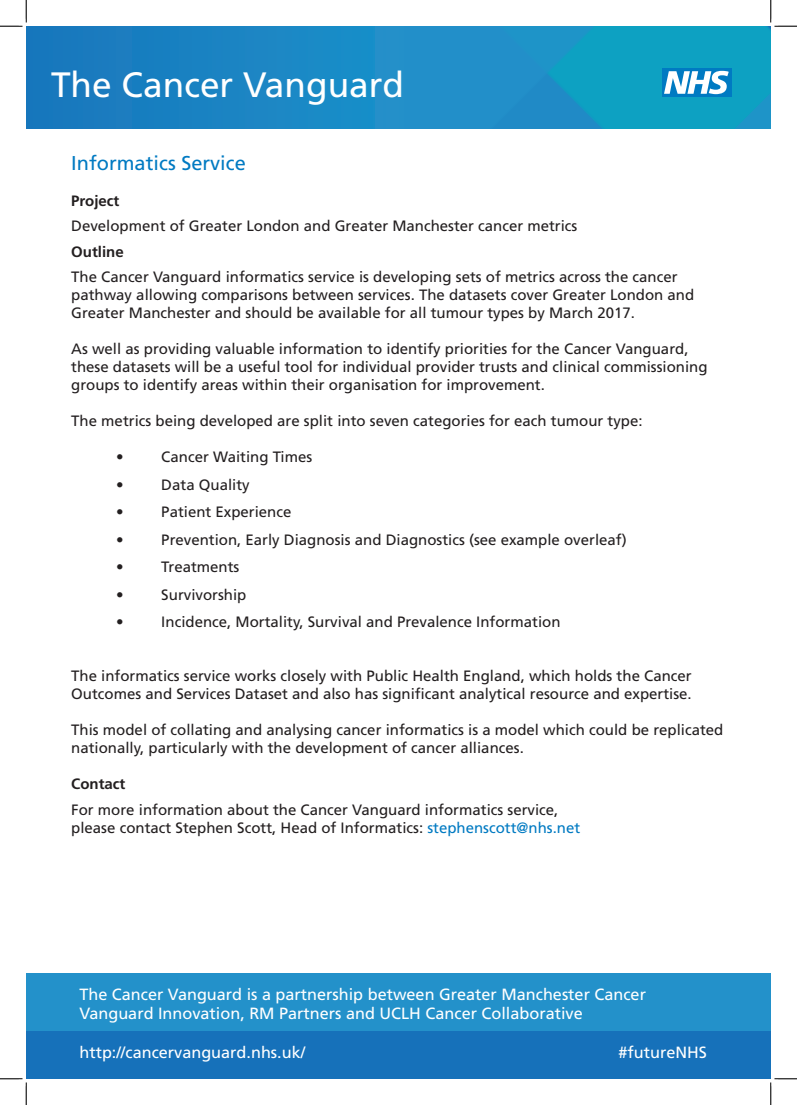
<style>
.page{position:relative;width:797px;height:1105px;background:#fff}
.page>*{position:absolute;margin:0;border:0;box-sizing:border-box;transform-origin:0 0}
.t1{font:35.25px "Frutiger LT Std";color:#fff}
.t2{font:20px "Frutiger LT Std";color:#007ac2}
.t3{font:16.25px/19.5px "Frutiger LT Std";color:#fff}
.t4{font:15px/18px "Frutiger LT Std";color:#231f20}
.t5{font:700 15px "Frutiger LT Std";color:#231f20}
.s1{color:#007ac2}
</style>
<div class="page">
<div style="left:26px;top:1027px;width:744px;height:52px;background:#1671ba"></div>
<div style="left:26px;top:973px;width:744px;height:58px;background:#2391ca"></div>
<div style="left:404px;top:26px;width:98px;height:103px;background:#228fc9"></div>
<div style="left:26px;top:26px;width:378px;height:103px;background:#1983c2"></div>
<svg style="left:0;top:0;width:27px;height:27px"></svg>
<svg style="left:0;top:1078px;width:27px;height:27px"></svg>
<svg style="left:502px;top:0;width:295px;height:129px"></svg>
<svg style="left:770px;top:1078px;width:27px;height:27px"></svg>
<h1 class="t1" style="left:51px;top:65px;width:354px">The Cancer Vanguard</h1>
<p class="t2" style="left:71px;top:151px;width:176px">Informatics Service</p>
<p class="t5" style="left:71px;top:192px;width:50px">Project</p>
<p class="t4" style="left:71px;top:217px;width:507px">Development of Greater London and Greater Manchester cancer metrics</p>
<p class="t5" style="left:71px;top:243px;width:54px">Outline</p>
<p class="t4" style="left:71px;top:268px;width:624px">The Cancer Vanguard informatics service is developing sets of metrics across the cancer pathway allowing comparisons between services. The datasets cover Greater London and<br>Greater Manchester and should be available for all tumour types by March 2017.</p>
<p class="t4" style="left:71px;top:340px;width:637px">As well as providing valuable information to identify priorities for the Cancer Vanguard, these datasets will be a useful tool for individual provider trusts and clinical commissioning groups to identify areas within their organisation for improvement.</p>
<p class="t4" style="left:71px;top:412px;width:572px">The metrics being developed are split into seven categories for each tumour type:</p>
<p class="t4" style="left:116px;top:448px;width:9px">•</p>
<p class="t4" style="left:161px;top:448px;width:152px">Cancer Waiting Times</p>
<p class="t4" style="left:116px;top:476px;width:9px">•</p>
<p class="t4" style="left:161px;top:476px;width:90px">Data Quality</p>
<p class="t4" style="left:116px;top:503px;width:9px">•</p>
<p class="t4" style="left:161px;top:503px;width:132px">Patient Experience</p>
<p class="t4" style="left:116px;top:531px;width:9px">•</p>
<p class="t4" style="left:161px;top:531px;width:467px">Prevention, Early Diagnosis and Diagnostics (see example overleaf)</p>
<p class="t4" style="left:116px;top:558px;width:9px">•</p>
<p class="t4" style="left:161px;top:558px;width:80px">Treatments</p>
<p class="t4" style="left:116px;top:586px;width:9px">•</p>
<p class="t4" style="left:161px;top:586px;width:87px">Survivorship</p>
<p class="t4" style="left:116px;top:613px;width:9px">•</p>
<p class="t4" style="left:161px;top:613px;width:400px">Incidence, Mortality, Survival and Prevalence Information</p>
<p class="t4" style="left:71px;top:667px;width:622px">The informatics service works closely with Public Health England, which holds the Cancer<br>Outcomes and Services Dataset and also has significant analytical resource and expertise.</p>
<p class="t4" style="left:71px;top:721px;width:653px">This model of collating and analysing cancer informatics is a model which could be replicated nationally, particularly with the development of cancer alliances.</p>
<p class="t5" style="left:71px;top:775px;width:56px">Contact</p>
<p class="t4" style="left:71px;top:801px;width:488px">For more information about the Cancer Vanguard informatics service,</p>
<p class="t4" style="left:71px;top:819px;width:510px">please contact Stephen Scott, Head of Informatics: <span class="s1">stephenscott@nhs.net</span></p>
<p class="t3" style="left:79px;top:984px;width:568px">The Cancer Vanguard is a partnership between Greater Manchester Cancer<br>Vanguard Innovation, RM Partners and UCLH Cancer Collaborative</p>
<p class="t3" style="left:79px;top:1043px;width:227px">http://cancervanguard.nhs.uk/</p>
<p class="t3" style="left:618px;top:1043px;width:90px">#futureNHS</p>
</div>
